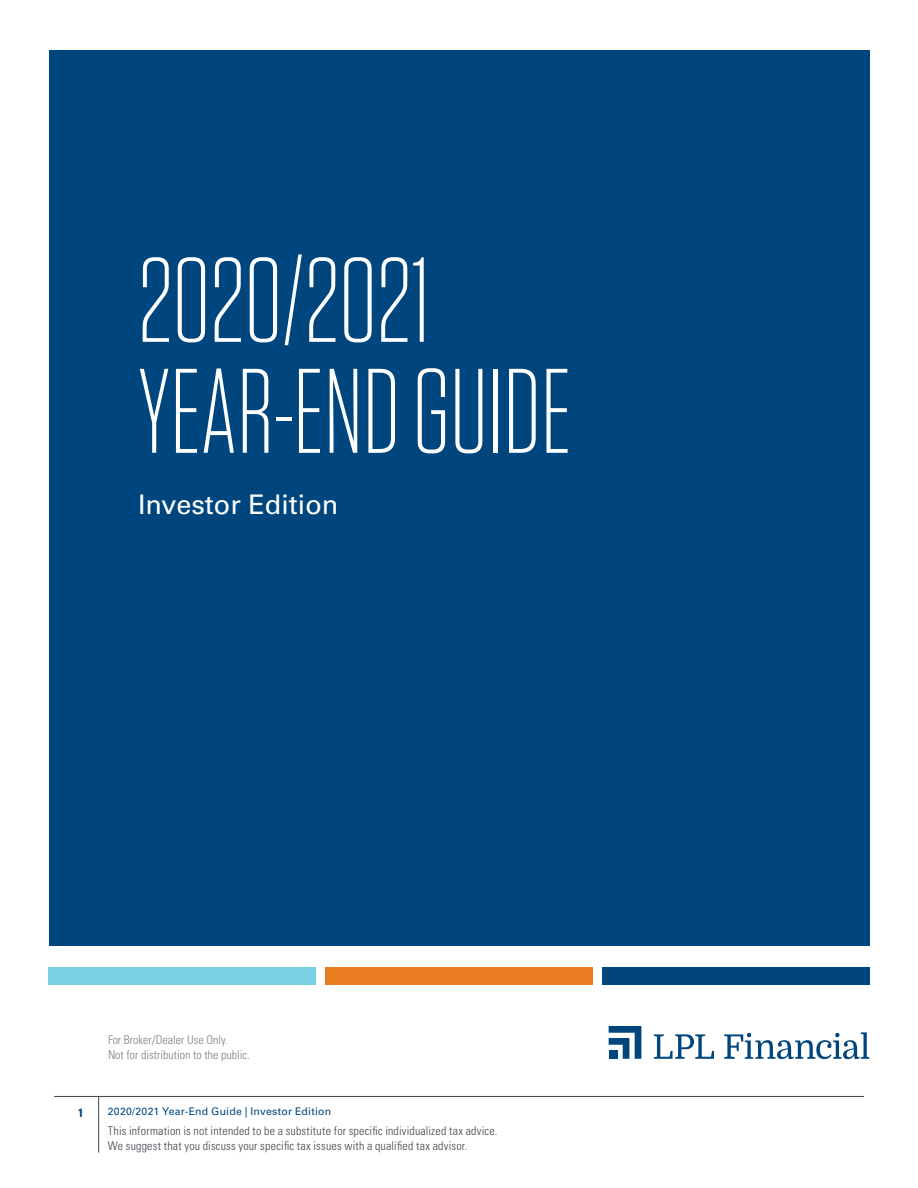
<style>
.page{position:relative;width:918px;height:1188px;background:#fff}
.page>*{position:absolute;margin:0;border:0;box-sizing:border-box;transform-origin:0 0}
.Title_1{font:300 120px "Tungsten Narrow";color:#fff}
.Subhead_1{font:27px "Univers LT Std";color:#fff}
.t1{font:300 condensed 12px/15px "Univers LT Std";letter-spacing:.015em;color:#3f464d}
.Disclosure{font:300 condensed 12px "Univers LT Std";color:#808083}
.t2{font:700 condensed 12px "Univers LT Std";color:#00467e}
.t3{font:10.5px "Univers LT Std";letter-spacing:.02em;color:#00467e}
</style>
<div class="page">
<div style="left:49px;top:50px;width:820px;height:896px;background:#00467e"></div>
<div style="left:49px;top:967px;width:267px;height:18px;background:#78d0e2"></div>
<div style="left:325px;top:967px;width:268px;height:18px;background:#ea7d22"></div>
<div style="left:602px;top:967px;width:267px;height:18px;background:#00467e"></div>
<svg style="left:609px;top:1026px;width:32px;height:33px"></svg>
<div style="left:609px;top:1050px;width:8px;height:9px;background:#00467e"></div>
<svg style="left:654px;top:1034px;width:60px;height:25px"></svg>
<svg style="left:724px;top:1032px;width:145px;height:27px"></svg>
<hr style="left:98px;top:1096px;width:1px;height:57px;background:#3f464d">
<hr style="left:54px;top:1096px;width:810px;height:1px;background:#3f464d">
<p class="Title_1" style="left:138px;top:242px;width:294px">2020/2021</p>
<p class="Title_1" style="left:138px;top:353px;width:435px">YEAR-END GUIDE</p>
<p class="Subhead_1" style="left:138px;top:488px;width:202px">Investor Edition</p>
<p class="t2" style="left:78px;top:1105px;width:7px">1</p>
<p class="Disclosure" style="left:108px;top:1033px;width:122px">For Broker/Dealer Use Only.</p>
<p class="Disclosure" style="left:108px;top:1048px;width:143px">Not for distribution to the public.</p>
<p class="t3" style="left:108px;top:1105px;width:225px">2020/2021 Year-End Guide | Investor Edition</p>
<p class="t1" style="left:108px;top:1124px;width:391px">This information is not intended to be a substitute for specific individualized tax advice.<br>We suggest that you discuss your specific tax issues with a qualified tax advisor.</p>
</div>
